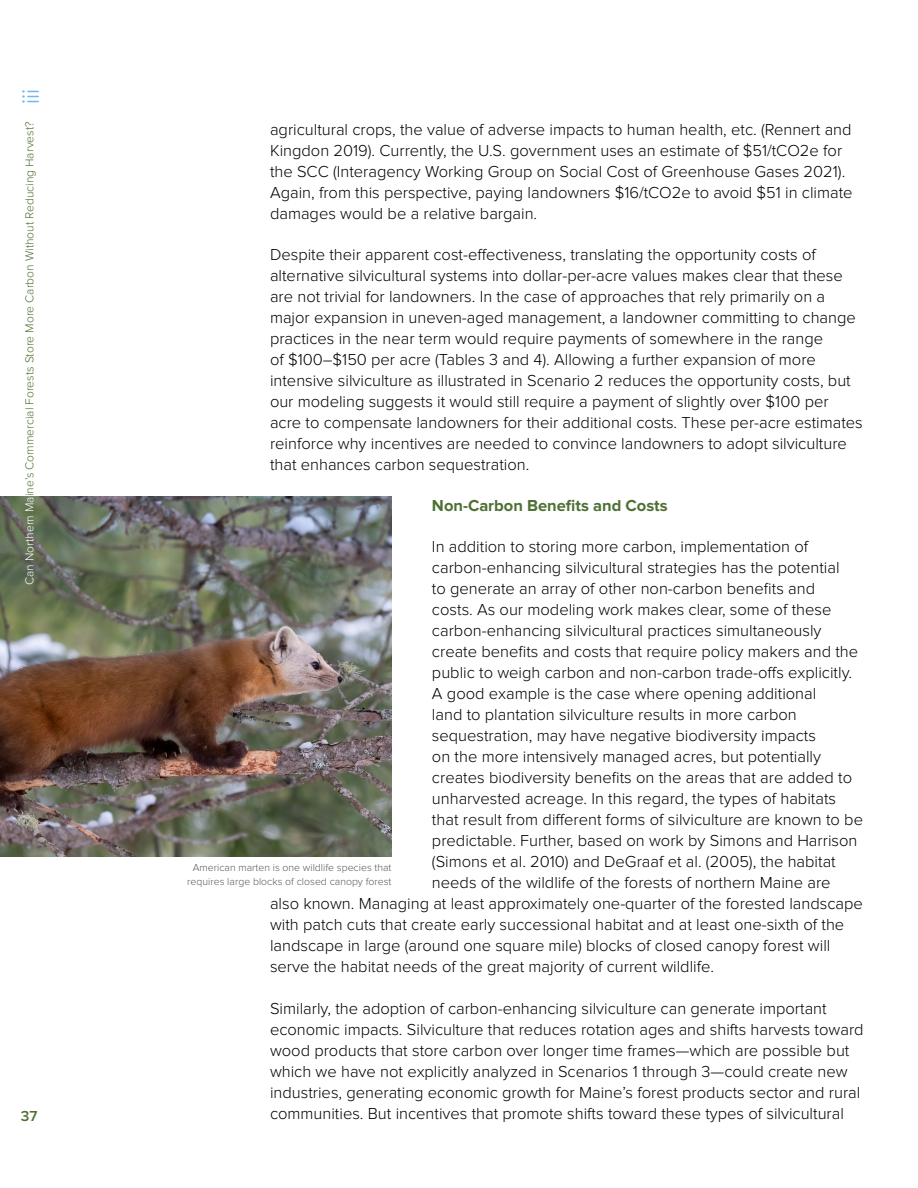
<style>
.page{position:relative;width:918px;height:1188px;background:#fff}
.page>*{position:absolute;margin:0;border:0;box-sizing:border-box;transform-origin:0 0}
.t1{font:300 16.5px/21px "Proxima Nova";color:#000}
.t2{font:700 16.5px "Proxima Nova";color:#4f7034}
.t3{font:600 15px "Proxima Nova";color:#4f7034}
.t4{font:300 12px "Proxima Nova";color:#4f7034}
.t5{font:300 10.5px/13.5px "Proxima Nova";color:#58595b;text-align:center}
.s1{color:#fff}
</style>
<div class="page">
<img style="left:0;top:627px;width:392px;height:230px">
<svg style="left:23px;top:90px;width:15px;height:13px"></svg>
<svg style="left:0;top:497px;width:392px;height:130px;background:#6d7267"></svg>
<p class="t4" style="left:23px;top:585px;width:465px;rotate:-90deg"><span class="s1">Can Northern Ma</span>ine’s Commercial Forests Store More Carbon Without Reducing Harvest?</p>
<p class="t3" style="left:21px;top:1107px;width:18px">37</p>
<p class="t1" style="left:270px;top:119px;width:584px">agricultural crops, the value of adverse impacts to human health, etc. (Rennert and Kingdon 2019). Currently, the U.S. government uses an estimate of $51/tCO2e for the SCC (Interagency Working Group on Social Cost of Greenhouse Gases 2021).<br>Again, from this perspective, paying landowners $16/tCO2e to avoid $51 in climate damages would be a relative bargain.</p>
<p class="t1" style="left:270px;top:244px;width:594px">Despite their apparent cost-effectiveness, translating the opportunity costs of alternative silvicultural systems into dollar-per-acre values makes clear that these are not trivial for landowners. In the case of approaches that rely primarily on a major expansion in uneven-aged management, a landowner committing to change practices in the near term would require payments of somewhere in the range<br>of $100–$150 per acre (Tables 3 and 4). Allowing a further expansion of more intensive silviculture as illustrated in Scenario 2 reduces the opportunity costs, but our modeling suggests it would still require a payment of slightly over $100 per acre to compensate landowners for their additional costs. These per-acre estimates reinforce why incentives are needed to convince landowners to adopt silviculture that enhances carbon sequestration.</p>
<p class="t2" style="left:432px;top:496px;width:237px">Non-Carbon Benefits and Costs</p>
<p class="t1" style="left:432px;top:537px;width:378px">In addition to storing more carbon, implementation of</p>
<p class="t1" style="left:432px;top:558px;width:409px">carbon-enhancing silvicultural strategies has the potential</p>
<p class="t1" style="left:432px;top:579px;width:385px">to generate an array of other non-carbon benefits and</p>
<p class="t1" style="left:432px;top:600px;width:401px">costs. As our modeling work makes clear, some of these</p>
<p class="t1" style="left:432px;top:621px;width:391px">carbon-enhancing silvicultural practices simultaneously</p>
<p class="t1" style="left:432px;top:642px;width:428px">create benefits and costs that require policy makers and the</p>
<p class="t1" style="left:432px;top:663px;width:422px">public to weigh carbon and non-carbon trade-offs explicitly.</p>
<p class="t1" style="left:432px;top:684px;width:386px">A good example is the case where opening additional</p>
<p class="t1" style="left:432px;top:705px;width:366px">land to plantation silviculture results in more carbon</p>
<p class="t1" style="left:432px;top:726px;width:386px">sequestration, may have negative biodiversity impacts</p>
<p class="t1" style="left:432px;top:747px;width:391px">on the more intensively managed acres, but potentially</p>
<p class="t1" style="left:432px;top:768px;width:422px">creates biodiversity benefits on the areas that are added to</p>
<p class="t1" style="left:432px;top:789px;width:406px">unharvested acreage. In this regard, the types of habitats</p>
<p class="t1" style="left:432px;top:810px;width:433px">that result from different forms of silviculture are known to be</p>
<p class="t1" style="left:432px;top:831px;width:427px">predictable. Further, based on work by Simons and Harrison</p>
<p class="t1" style="left:432px;top:852px;width:405px">(Simons et al. 2010) and DeGraaf et al. (2005), the habitat</p>
<p class="t1" style="left:432px;top:873px;width:400px">needs of the wildlife of the forests of northern Maine are</p>
<p class="t1" style="left:270px;top:894px;width:594px">also known. Managing at least approximately one-quarter of the forested landscape</p>
<p class="t1" style="left:270px;top:915px;width:576px">with patch cuts that create early successional habitat and at least one-sixth of the</p>
<p class="t1" style="left:270px;top:936px;width:562px">landscape in large (around one square mile) blocks of closed canopy forest will</p>
<p class="t1" style="left:270px;top:957px;width:445px">serve the habitat needs of the great majority of current wildlife.</p>
<p class="t1" style="left:270px;top:998px;width:595px">Similarly, the adoption of carbon-enhancing silviculture can generate important economic impacts. Silviculture that reduces rotation ages and shifts harvests toward wood products that store carbon over longer time frames—which are possible but which we have not explicitly analyzed in Scenarios 1 through 3—could create new industries, generating economic growth for Maine’s forest products sector and rural communities. But incentives that promote shifts toward these types of silvicultural</p>
<p class="t5" style="left:187px;top:861px;width:206px">American marten is one wildlife species that requires large blocks of closed canopy forest</p>
</div>
